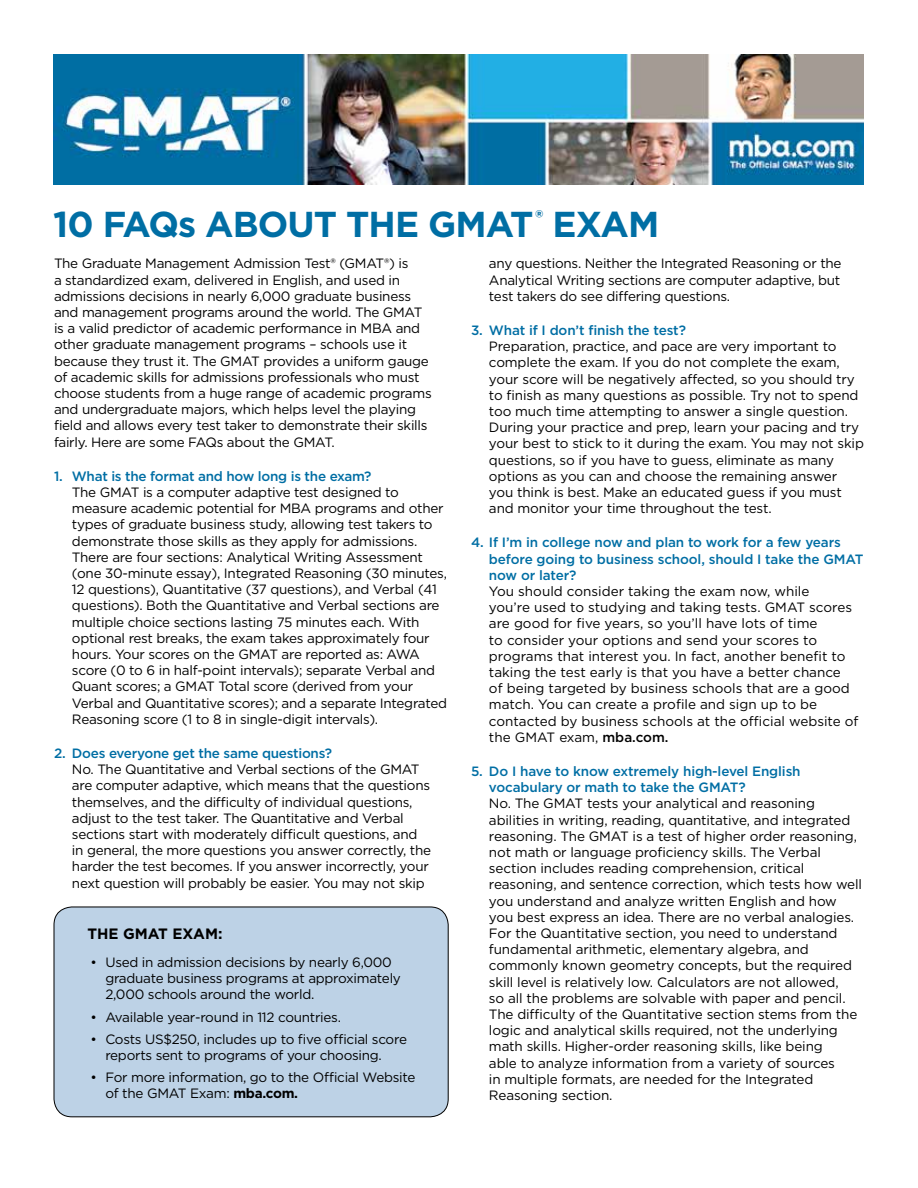
<style>
.page{position:relative;width:918px;height:1188px;background:#fff}
.page>*{position:absolute;margin:0;border:0;box-sizing:border-box;transform-origin:0 0}
.t1{font:700 36px "Gotham";letter-spacing:-.025em;color:#006ea4}
.t2{font:700 15px "Gotham";color:#000}
.t3{font:13.5px/16.2px "Gotham";letter-spacing:-.02em;color:#000}
.t4{font:13.5px/16.2px "Gotham";color:#000}
.t5{font:500 13.5px/16.2px "Gotham";letter-spacing:-.01em;color:#006ea4}
.s1{font-weight:700}
.s2{font-weight:500}
</style>
<div class="page">
<img style="left:53px;top:54px;width:811px;height:130px">
<div style="left:54px;top:907px;width:394px;height:210px;background:#bdd2e6;border-radius:18px"></div>
<div style="left:54px;top:907px;width:395px;height:210px;border:1px solid #000;border-radius:18px"></div>
<h1 class="t1" style="left:53px;top:201px;width:608px">10 FAQs ABOUT THE GMAT<sup>®</sup> EXAM</h1>
<p class="t3" style="left:54px;top:255px;width:379px">The Graduate Management Admission Test® (GMAT®) is<br>a standardized exam, delivered in English, and used in admissions decisions in nearly 6,000 graduate business and management programs around the world. The GMAT is a valid predictor of academic performance in MBA and other graduate management programs – schools use it because they trust it. The GMAT provides a uniform gauge of academic skills for admissions professionals who must choose students from a huge range of academic programs and undergraduate majors, which helps level the playing field and allows every test taker to demonstrate their skills fairly. Here are some FAQs about the GMAT.</p>
<p class="t5" style="left:54px;top:468px;width:319px">1. What is the format and how long is the exam?</p>
<p class="t3" style="left:72px;top:484px;width:377px">The GMAT is a computer adaptive test designed to measure academic potential for MBA programs and other types of graduate business study, allowing test takers to demonstrate those skills as they apply for admissions.<br>There are four sections: Analytical Writing Assessment (one 30-minute essay), Integrated Reasoning (30 minutes, 12 questions), Quantitative (37 questions), and Verbal (41 questions). Both the Quantitative and Verbal sections are multiple choice sections lasting 75 minutes each. With optional rest breaks, the exam takes approximately four hours. Your scores on the GMAT are reported as: AWA score (0 to 6 in half-point intervals); separate Verbal and Quant scores; a GMAT Total score (derived from your Verbal and Quantitative scores); and a separate Integrated Reasoning score (1 to 8 in single-digit intervals).</p>
<p class="t5" style="left:54px;top:745px;width:280px">2. Does everyone get the same questions?</p>
<p class="t3" style="left:72px;top:761px;width:361px">No. The Quantitative and Verbal sections of the GMAT are computer adaptive, which means that the questions themselves, and the difficulty of individual questions, adjust to the test taker. The Quantitative and Verbal sections start with moderately difficult questions, and in general, the more questions you answer correctly, the harder the test becomes. If you answer incorrectly, your next question will probably be easier. You may not skip</p>
<p class="t2" style="left:87px;top:924px;width:137px">THE GMAT EXAM:</p>
<p class="t3" style="left:105px;top:954px;width:297px;text-indent:-15px">• Used in admission decisions by nearly 6,000 graduate business programs at approximately<br>2,000 schools around the world.</p>
<p class="t3" style="left:90px;top:1008px;width:252px">• Available year-round in 112 countries.</p>
<p class="t3" style="left:105px;top:1031px;width:303px;text-indent:-15px">• Costs US$250, includes up to five official score reports sent to programs of your choosing.</p>
<p class="t3" style="left:105px;top:1069px;width:312px;text-indent:-15px">• For more information, go to the Official Website of the GMAT Exam: <span class="s1">mba.com.</span></p>
<p class="t3" style="left:489px;top:255px;width:354px;text-align:justify">any questions. Neither the Integrated Reasoning or the Analytical Writing sections are computer adaptive, but test takers do see differing questions.</p>
<p class="t5" style="left:471px;top:322px;width:216px">3. What if I don’t finish the test?</p>
<p class="t3" style="left:489px;top:338px;width:377px">Preparation, practice, and pace are very important to complete the exam. If you do not complete the exam, your score will be negatively affected, so you should try to finish as many questions as possible. Try not to spend too much time attempting to answer a single question.<br>During your practice and prep, learn your pacing and try your best to stick to it during the exam. You may not skip questions, so if you have to guess, eliminate as many options as you can and choose the remaining answer you think is best. Make an educated guess if you must and monitor your time throughout the test.</p>
<p class="t5" style="left:489px;top:534px;width:376px;text-indent:-18px">4. If I’m in college now and plan to work for a few years before going to business school, should I take the GMAT now or later?</p>
<p class="t4" style="left:489px;top:583px;width:371px">You should consider taking the exam now, while<br>you’re used to studying and taking tests. GMAT scores are good for five years, so you’ll have lots of time<br>to consider your options and send your scores to programs that interest you. In fact, another benefit to taking the test early is that you have a better chance<br>of being targeted by business schools that are a good match. You can create a profile and sign up to be contacted by business schools at the official website of the GMAT exam, <span class="s2">mba.com.</span></p>
<p class="t5" style="left:489px;top:763px;width:313px;text-indent:-18px">5. Do I have to know extremely high-level English vocabulary or math to take the GMAT?</p>
<p class="t3" style="left:489px;top:795px;width:375px">No. The GMAT tests your analytical and reasoning abilities in writing, reading, quantitative, and integrated reasoning. The GMAT is a test of higher order reasoning, not math or language proficiency skills. The Verbal section includes reading comprehension, critical reasoning, and sentence correction, which tests how well you understand and analyze written English and how you best express an idea. There are no verbal analogies.<br>For the Quantitative section, you need to understand fundamental arithmetic, elementary algebra, and commonly known geometry concepts, but the required skill level is relatively low. Calculators are not allowed,<br>so all the problems are solvable with paper and pencil.<br>The difficulty of the Quantitative section stems from the logic and analytical skills required, not the underlying math skills. Higher-order reasoning skills, like being<br>able to analyze information from a variety of sources<br>in multiple formats, are needed for the Integrated Reasoning section.</p>
</div>
